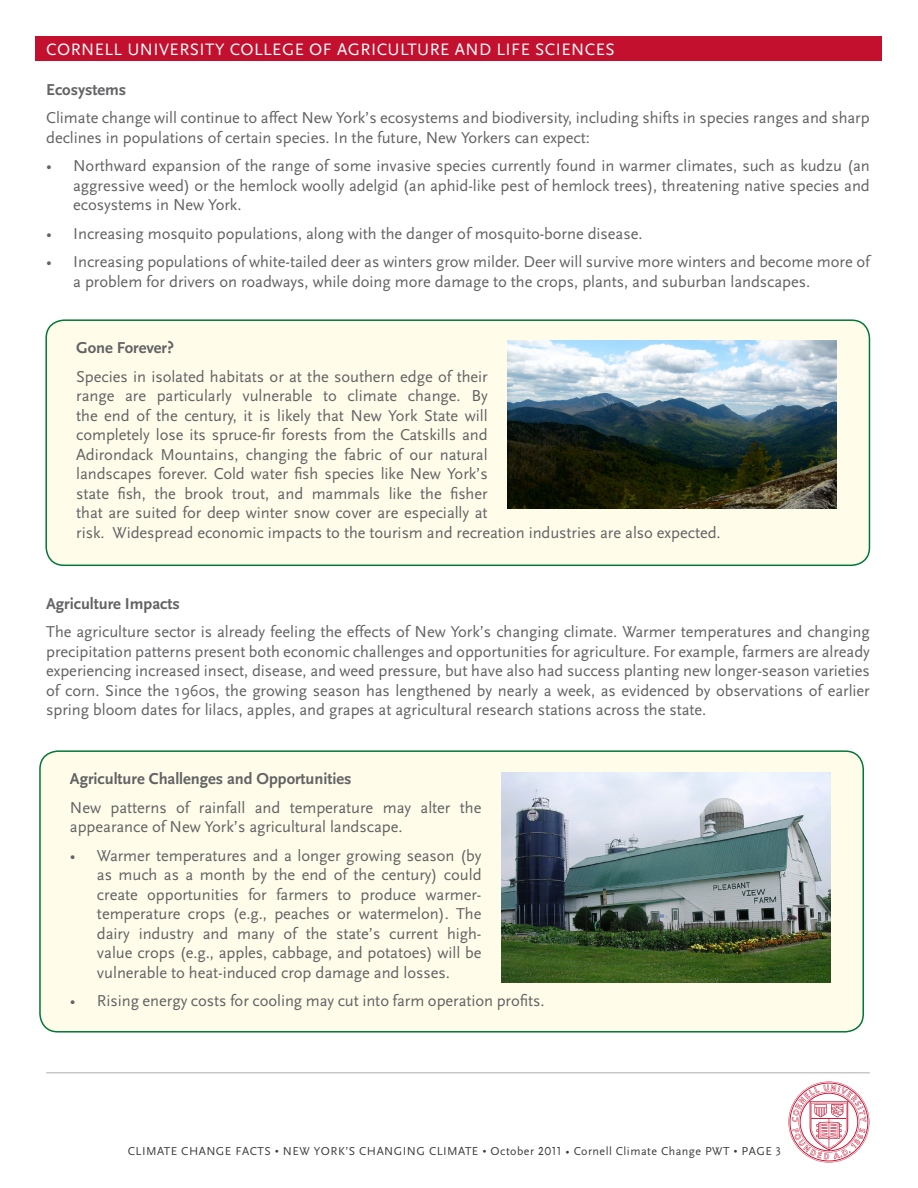
<style>
.page{position:relative;width:918px;height:1188px;background:#fff}
.page>*{position:absolute;margin:0;border:0;box-sizing:border-box;transform-origin:0 0}
.t1{font:17.25px "Scala Sans";letter-spacing:.025em;color:#fff}
.Copy{font:16.5px/19.5px "Scala Sans";letter-spacing:-.005em;color:#636366}
.Copy-2{font:700 16.5px "Scala Sans";letter-spacing:-.005em;color:#636366}
.Copy-3{font:12px "Scala Sans";letter-spacing:.04em;color:#3e3e3f}
.s1{font-size:16.8px}
</style>
<div class="page">
<div style="left:36px;top:36px;width:846px;height:25px;background:#c3102f"></div>
<hr style="left:46px;top:1072px;width:824px;height:1px;background:#c7c8ca">
<div style="left:46px;top:320px;width:823px;height:245px;background:#fffde9;border-radius:18px"></div>
<div style="left:45px;top:319px;width:825px;height:247px;border:2px solid #007637;border-radius:18px"></div>
<img style="left:508px;top:340px;width:329px;height:168px">
<svg style="left:788px;top:1082px;width:81px;height:80px"></svg>
<div style="left:40px;top:751px;width:823px;height:281px;background:#fffde9;border-radius:18px"></div>
<div style="left:39px;top:750px;width:825px;height:283px;border:2px solid #007637;border-radius:18px"></div>
<img style="left:502px;top:772px;width:329px;height:210px">
<p class="t1" style="left:46px;top:40px;width:570px">CORNELL UNIVERSITY COLLEGE OF AGRICULTURE AND LIFE SCIENCES</p>
<p class="Copy-2" style="left:46px;top:80px;width:81px">Ecosystems</p>
<p class="Copy" style="left:46px;top:108px;width:825px">Climate change will continue to affect New York’s ecosystems and biodiversity, including shifts in species ranges and sharp declines in populations of certain species. In the future, New Yorkers can expect:</p>
<p class="Copy" style="left:73px;top:156px;width:798px;text-align:justify;text-indent:-27px">• Northward expansion of the range of some invasive species currently found in warmer climates, such as kudzu (an aggressive weed) or the hemlock woolly adelgid (an aphid-like pest of hemlock trees), threatening native species and ecosystems in New York.</p>
<p class="Copy" style="left:46px;top:224px;width:598px">• Increasing mosquito populations, along with the danger of mosquito-borne disease.</p>
<p class="Copy" style="left:73px;top:252px;width:798px;text-indent:-27px">• Increasing populations of white-tailed deer as winters grow milder. Deer will survive more winters and become more of a problem for drivers on roadways, while doing more damage to the crops, plants, and suburban landscapes.</p>
<p class="Copy-2" style="left:76px;top:339px;width:99px">Gone Forever?</p>
<p class="Copy" style="left:76px;top:367px;width:646px">Species in isolated habitats or at the southern edge of their<br>range are particularly vulnerable to climate change. By<br>the end of the century, it is likely that New York State will<br>completely lose its spruce-fir forests from the Catskills and<br>Adirondack Mountains, changing the fabric of our natural<br>landscapes forever. Cold water fish species like New York’s<br>state fish, the brook trout, and mammals like the fisher<br>that are suited for deep winter snow cover are especially at<br>risk. Widespread economic impacts to the tourism and recreation industries are also expected.</p>
<p class="Copy-2" style="left:46px;top:595px;width:135px">Agriculture Impacts</p>
<p class="Copy" style="left:46px;top:623px;width:825px;text-align:justify">The agriculture sector is already feeling the effects of New York’s changing climate. Warmer temperatures and changing precipitation patterns present both economic challenges and opportunities for agriculture. For example, farmers are already experiencing increased insect, disease, and weed pressure, but have also had success planting new longer-season varieties of corn. Since the 1960s, the growing season has lengthened by nearly a week, as evidenced by observations of earlier spring bloom dates for lilacs, apples, and grapes at agricultural research stations across the state.</p>
<p class="Copy-2" style="left:70px;top:770px;width:283px">Agriculture Challenges and Opportunities</p>
<p class="Copy" style="left:70px;top:798px;width:413px">New patterns of rainfall and temperature may alter the appearance of New York’s agricultural landscape.</p>
<p class="Copy" style="left:97px;top:846px;width:386px;text-align:justify;text-indent:-27px">• Warmer temperatures and a longer growing season (by as much as a month by the end of the century) could create opportunities for farmers to produce warmer&shy;temperature crops (e.g., peaches or watermelon). The dairy industry and many of the state’s current high&shy;value crops (e.g., apples, cabbage, and potatoes) will be vulnerable to heat-induced crop damage and losses.</p>
<p class="Copy" style="left:70px;top:991px;width:476px">• Rising energy costs for cooling may cut into farm operation profits.</p>
<p class="Copy-3" style="left:128px;top:1145px;width:655px">CLIMATE CHANGE FACTS • NEW YORK’S CHANGING CLIMATE • October <span class="s1">2011</span> • Cornell Climate Change PWT • PAGE 3</p>
</div>
